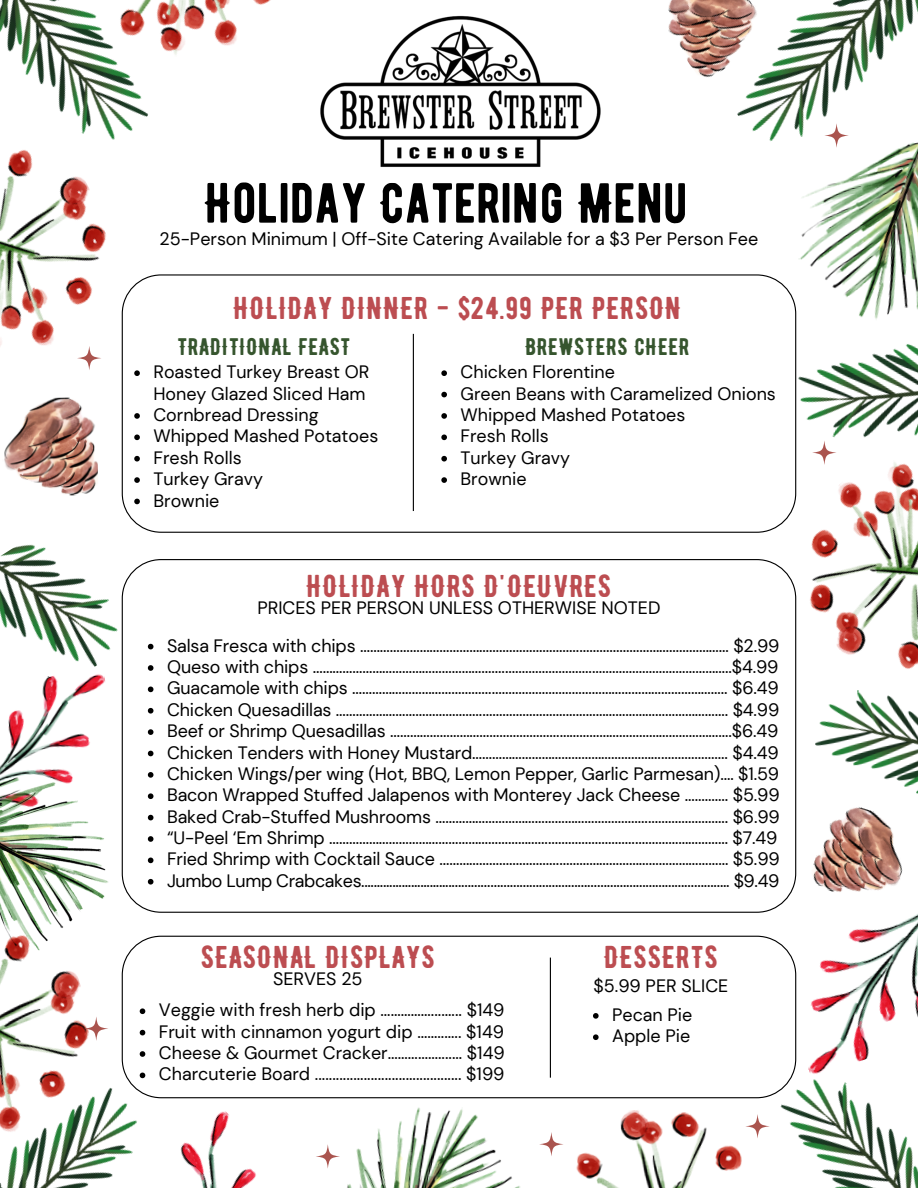
<style>
.page{position:relative;width:918px;height:1188px;background:#fff}
.page>*{position:absolute;margin:0;border:0;box-sizing:border-box;transform-origin:0 0}
.t1{font:56.4px "BERNIER Regular";color:#000}
.t2{font:31.5px "BERNIER Regular";letter-spacing:.025em;color:#bc4d51}
.t3{font:24px "BERNIER Regular";letter-spacing:.025em;color:#36552e}
.t4{font:17.85px/21.3px "DM Sans";color:#000}
.t5{font:17.85px "DM Sans";letter-spacing:-.02em;color:#000}
</style>
<div class="page">
<svg style="left:122px;top:936px;width:636px;height:162px"></svg>
<img style="left:0;top:1005px;width:153px;height:183px">
<img style="left:702px;top:1063px;width:216px;height:125px">
<img style="left:845px;top:757px;width:73px;height:37px">
<img style="left:737px;top:0;width:181px;height:141px">
<img style="left:796px;top:329px;width:122px;height:74px">
<img style="left:0;top:544px;width:122px;height:126px">
<img style="left:0;top:102px;width:145px;height:300px">
<img style="left:530px;top:1098px;width:250px;height:90px">
<img style="left:796px;top:403px;width:122px;height:354px">
<img style="left:758px;top:846px;width:160px;height:231px">
<img style="left:58px;top:1106px;width:198px;height:82px">
<img style="left:0;top:950px;width:116px;height:218px">
<img style="left:0;top:670px;width:122px;height:192px">
<img style="left:0;top:0;width:271px;height:102px">
<img style="left:0;top:778px;width:109px;height:172px">
<img style="left:780px;top:90px;width:138px;height:239px">
<img style="left:330px;top:1093px;width:200px;height:95px">
<img style="left:807px;top:807px;width:111px;height:104px">
<img style="left:668px;top:0;width:107px;height:84px">
<img style="left:1px;top:397px;width:97px;height:99px">
<svg style="left:824px;top:123px;width:25px;height:25px"></svg>
<svg style="left:77px;top:346px;width:24px;height:24px"></svg>
<svg style="left:745px;top:1114px;width:25px;height:25px"></svg>
<svg style="left:84px;top:1016px;width:24px;height:25px"></svg>
<svg style="left:812px;top:440px;width:25px;height:25px"></svg>
<svg style="left:316px;top:1144px;width:24px;height:25px"></svg>
<svg style="left:539px;top:1132px;width:25px;height:24px"></svg>
<img style="left:320px;top:15px;width:281px;height:152px">
<svg style="left:122px;top:274px;width:674px;height:259px"></svg>
<svg style="left:134px;top:370px;width:6px;height:6px"></svg>
<svg style="left:134px;top:413px;width:6px;height:6px"></svg>
<svg style="left:134px;top:435px;width:6px;height:5px"></svg>
<svg style="left:134px;top:456px;width:6px;height:6px"></svg>
<svg style="left:134px;top:477px;width:6px;height:6px"></svg>
<svg style="left:134px;top:499px;width:6px;height:5px"></svg>
<hr style="left:413px;top:334px;width:1px;height:177px;background:#000">
<svg style="left:441px;top:370px;width:6px;height:6px"></svg>
<svg style="left:441px;top:392px;width:6px;height:5px"></svg>
<svg style="left:441px;top:413px;width:6px;height:6px"></svg>
<svg style="left:441px;top:435px;width:6px;height:5px"></svg>
<svg style="left:441px;top:456px;width:6px;height:6px"></svg>
<svg style="left:441px;top:477px;width:6px;height:6px"></svg>
<svg style="left:122px;top:559px;width:674px;height:353px"></svg>
<svg style="left:148px;top:644px;width:5px;height:5px"></svg>
<svg style="left:148px;top:665px;width:5px;height:6px"></svg>
<svg style="left:148px;top:687px;width:5px;height:5px"></svg>
<svg style="left:148px;top:708px;width:5px;height:6px"></svg>
<svg style="left:148px;top:729px;width:5px;height:6px"></svg>
<svg style="left:148px;top:751px;width:5px;height:5px"></svg>
<svg style="left:148px;top:772px;width:5px;height:6px"></svg>
<svg style="left:148px;top:793px;width:5px;height:6px"></svg>
<svg style="left:148px;top:815px;width:5px;height:5px"></svg>
<svg style="left:148px;top:836px;width:5px;height:6px"></svg>
<svg style="left:148px;top:858px;width:5px;height:5px"></svg>
<svg style="left:148px;top:879px;width:5px;height:6px"></svg>
<svg style="left:140px;top:1008px;width:5px;height:6px"></svg>
<svg style="left:140px;top:1030px;width:5px;height:5px"></svg>
<svg style="left:140px;top:1051px;width:5px;height:6px"></svg>
<svg style="left:140px;top:1073px;width:5px;height:5px"></svg>
<hr style="left:550px;top:958px;width:1px;height:120px;background:#000">
<svg style="left:593px;top:1013px;width:6px;height:6px"></svg>
<svg style="left:593px;top:1034px;width:6px;height:6px"></svg>
<p class="t1" style="left:205px;top:169px;width:485px">HOLIDAY CATERING MENU</p>
<p class="t4" style="left:160px;top:228px;width:600px">25-Person Minimum | Off-Site Catering Available for a $3 Per Person Fee</p>
<p class="t2" style="left:234px;top:289px;width:449px">HOLIDAY DINNER - $24.99 PER PERSON</p>
<p class="t3" style="left:177px;top:332px;width:175px">TRADITIONAL FEAST</p>
<p class="t3" style="left:526px;top:332px;width:166px">BREWSTERS CHEER</p>
<p class="t4" style="left:153px;top:362px;width:217px">Roasted Turkey Breast OR<br>Honey Glazed Sliced Ham</p>
<p class="t4" style="left:153px;top:404px;width:167px">Cornbread Dressing</p>
<p class="t4" style="left:153px;top:426px;width:226px">Whipped Mashed Potatoes</p>
<p class="t4" style="left:153px;top:447px;width:90px">Fresh Rolls</p>
<p class="t4" style="left:153px;top:468px;width:111px">Turkey Gravy</p>
<p class="t4" style="left:153px;top:490px;width:68px">Brownie</p>
<p class="t4" style="left:461px;top:362px;width:156px">Chicken Florentine</p>
<p class="t4" style="left:461px;top:383px;width:317px">Green Beans with Caramelized Onions</p>
<h2 class="t4" style="left:461px;top:404px;width:226px">Whipped Mashed Potatoes</h2>
<h4 class="t4" style="left:461px;top:426px;width:90px">Fresh Rolls</h4>
<p class="t4" style="left:461px;top:447px;width:111px">Turkey Gravy</p>
<p class="t4" style="left:461px;top:468px;width:68px">Brownie</p>
<p class="t2" style="left:307px;top:567px;width:306px">HOLIDAY HORS D'OEUVRES</p>
<p class="t4" style="left:258px;top:597px;width:404px">PRICES PER PERSON UNLESS OTHERWISE NOTED</p>
<p class="t4" style="left:167px;top:635px;width:614px">Salsa Fresca with chips ………………………………………....................................………………………… $2.99</p>
<p class="t4" style="left:167px;top:656px;width:613px">Queso with chips …………………………………………….......................................................………………..$4.99</p>
<p class="t4" style="left:167px;top:678px;width:613px">Guacamole with chips ………………………….................................………………………………………….. $6.49</p>
<p class="t4" style="left:167px;top:699px;width:614px">Chicken Quesadillas ……………………..........................................……………………………………………. $4.99</p>
<p class="t4" style="left:167px;top:720px;width:613px">Beef or Shrimp Quesadillas ……………………………..................…………………………………………….$6.49</p>
<p class="t4" style="left:167px;top:742px;width:613px">Chicken Tenders with Honey Mustard………………………………………………....................... $4.49</p>
<p class="t4" style="left:167px;top:763px;width:614px">Chicken Wings/per wing (Hot, BBQ, Lemon Pepper, Garlic Parmesan).… $1.59</p>
<p class="t4" style="left:167px;top:785px;width:614px">Bacon Wrapped Stuffed Jalapenos with Monterey Jack Cheese ….......... $5.99</p>
<p class="t4" style="left:167px;top:806px;width:614px">Baked Crab-Stuffed Mushrooms …………………………………………....................................…. $6.99</p>
<p class="t4" style="left:167px;top:827px;width:612px">“U-Peel ‘Em Shrimp ……………………………………………………..........................................……………… $7.49</p>
<p class="t4" style="left:167px;top:849px;width:614px">Fried Shrimp with Cocktail Sauce ………………........................……………………………………… $5.99</p>
<p class="t5" style="left:167px;top:869px;width:614px">Jumbo Lump Crabcakes.............................………………………………………………………………………….. $9.49</p>
<p class="t2" style="left:201px;top:938px;width:236px">SEASONAL DISPLAYS</p>
<h2 class="t4" style="left:273px;top:969px;width:91px">SERVES 25</h2>
<h4 class="t4" style="left:594px;top:976px;width:136px">$5.99 PER SLICE</h4>
<p class="t4" style="left:612px;top:1004px;width:82px">Pecan Pie</p>
<p class="t4" style="left:612px;top:1026px;width:80px">Apple Pie</p>
<h2 class="t2" style="left:604px;top:938px;width:115px">DESSERTS</h2>
<h4 class="t4" style="left:159px;top:1000px;width:347px">Veggie with fresh herb dip ……………....….. $149</h4>
<p class="t4" style="left:159px;top:1021px;width:347px">Fruit with cinnamon yogurt dip ……..….. $149</p>
<p class="t4" style="left:159px;top:1042px;width:347px">Cheese &amp; Gourmet Cracker……………....… $149</p>
<p class="t4" style="left:159px;top:1064px;width:347px">Charcuterie Board .......................................... $199</p>
</div>
